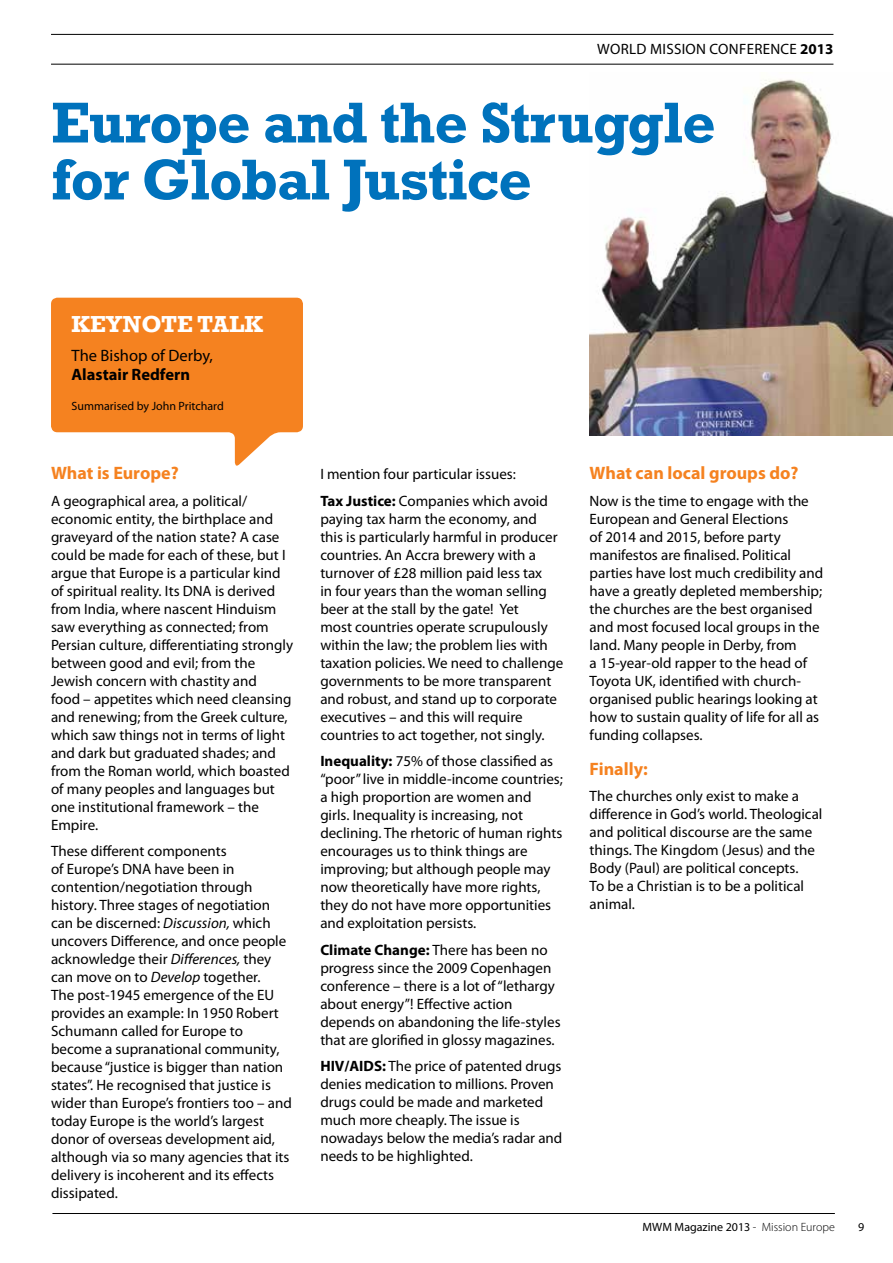
<style>
.page{position:relative;width:893px;height:1263px;background:#fff}
.page>*{position:absolute;margin:0;border:0;box-sizing:border-box;transform-origin:0 0}
.t1{font:700 58.5px/57px "Rockwell";letter-spacing:-.02em;color:#0072bc}
.t2{font:700 23.7px "Rockwell";color:#fff}
.t3{font:700 18px "Myriad Pro";color:#f58220}
.t4{font:16.5px "Myriad Pro";color:#000}
.t5{font:700 16.5px "Myriad Pro";color:#000}
.t6{font:15px/18px "Myriad Pro";color:#000}
.t7{font:15px "Myriad Pro";letter-spacing:.02em;color:#000}
.t8{font:12px "Myriad Pro";color:#000}
.s1{font-weight:700}
.s2{font-style:italic}
.s3{font-weight:300}
</style>
<div class="page">
<hr style="left:52px;top:1213px;width:783px;height:1px;background:#000">
<hr style="left:51px;top:64px;width:782px;height:1px;background:#000">
<hr style="left:51px;top:34px;width:782px;height:1px;background:#000">
<img style="left:590px;top:79px;width:303px;height:357px">
<svg style="left:51px;top:298px;width:252px;height:168px"></svg>
<p class="t7" style="left:597px;top:41px;width:238px">World Mission Conference <span class="s1">2013</span></p>
<h1 class="t1" style="left:51px;top:94px;width:666px">Europe and the Struggle for Global Justice</h1>
<h2 class="t2" style="left:72px;top:310px;width:193px">Keynote talk</h2>
<p class="t4" style="left:72px;top:346px;width:143px">The Bishop of Derby,</p>
<p class="t5" style="left:72px;top:366px;width:120px">Alastair Redfern</p>
<p class="t8" style="left:72px;top:399px;width:154px">Summarised by John Pritchard</p>
<p class="t3" style="left:51px;top:463px;width:129px">What is Europe?</p>
<p class="t6" style="left:51px;top:492px;width:244px">A geographical area, a political/ economic entity, the birthplace and graveyard of the nation state? A case could be made for each of these, but I argue that Europe is a particular kind of spiritual reality. Its DNA is derived from India, where nascent Hinduism saw everything as connected; from Persian culture, differentiating strongly between good and evil; from the Jewish concern with chastity and<br>food – appetites which need cleansing and renewing; from the Greek culture, which saw things not in terms of light and dark but graduated shades; and from the Roman world, which boasted of many peoples and languages but one institutional framework – the Empire.</p>
<p class="t6" style="left:51px;top:842px;width:242px">These different components<br>of Europe’s DNA have been in contention/negotiation through history. Three stages of negotiation can be discerned: <span class="s2">Discussion,</span> which uncovers Difference, and once people acknowledge their <span class="s2">Differences,</span> they can move on to <span class="s2">Develop</span> together.<br>The post-1945 emergence of the EU provides an example: In 1950 Robert Schumann called for Europe to become a supranational community, because “justice is bigger than nation states”. He recognised that justice is wider than Europe’s frontiers too – and today Europe is the world’s largest donor of overseas development aid, although via so many agencies that its delivery is incoherent and its effects dissipated.</p>
<p class="t6" style="left:320px;top:461px;width:229px;line-height:26.5px">I mention four particular issues:<br><span class="s1">Tax Justice:</span> Companies which avoid</p>
<p class="t6" style="left:320px;top:510px;width:244px">paying tax harm the economy, and this is particularly harmful in producer countries. An Accra brewery with a turnover of £28 million paid less tax<br>in four years than the woman selling beer at the stall by the gate! Yet<br>most countries operate scrupulously within the law; the problem lies with taxation policies. We need to challenge governments to be more transparent and robust, and stand up to corporate executives – and this will require countries to act together, not singly.</p>
<p class="t6" style="left:320px;top:752px;width:244px"><span class="s1">Inequality:</span> 75% of those classified as “poor” live in middle-income countries; a high proportion are women and girls. Inequality is increasing, not declining. The rhetoric of human rights encourages us to think things are improving; but although people may now theoretically have more rights, they do not have more opportunities and exploitation persists.</p>
<p class="t6" style="left:320px;top:941px;width:242px"><span class="s1">Climate Change:</span> There has been no progress since the 2009 Copenhagen conference – there is a lot of “lethargy about energy”! Effective action depends on abandoning the life-styles that are glorified in glossy magazines.</p>
<p class="t6" style="left:320px;top:1057px;width:243px"><span class="s1">HIV/AIDS:</span> The price of patented drugs denies medication to millions. Proven drugs could be made and marketed much more cheaply. The issue is nowadays below the media’s radar and needs to be highlighted.</p>
<p class="t3" style="left:590px;top:463px;width:210px">What can local groups do?</p>
<p class="t6" style="left:590px;top:492px;width:235px">Now is the time to engage with the European and General Elections<br>of 2014 and 2015, before party manifestos are finalised. Political parties have lost much credibility and have a greatly depleted membership; the churches are the best organised and most focused local groups in the land. Many people in Derby, from<br>a 15-year-old rapper to the head of Toyota UK, identified with church&shy;organised public hearings looking at how to sustain quality of life for all as funding collapses.</p>
<p class="t3" style="left:590px;top:758px;width:60px">Finally:</p>
<p class="t6" style="left:590px;top:787px;width:234px">The churches only exist to make a difference in God’s world. Theological and political discourse are the same things. The Kingdom (Jesus) and the<br>Body (Paul) are political concepts.<br>To be a Christian is to be a political animal.</p>
<p class="t8" style="left:643px;top:1220px;width:194px">MWM Magazine 2013 <span class="s3">- Mission Europe</span></p>
<p class="t8" style="left:858px;top:1220px;width:8px">9</p>
</div>
